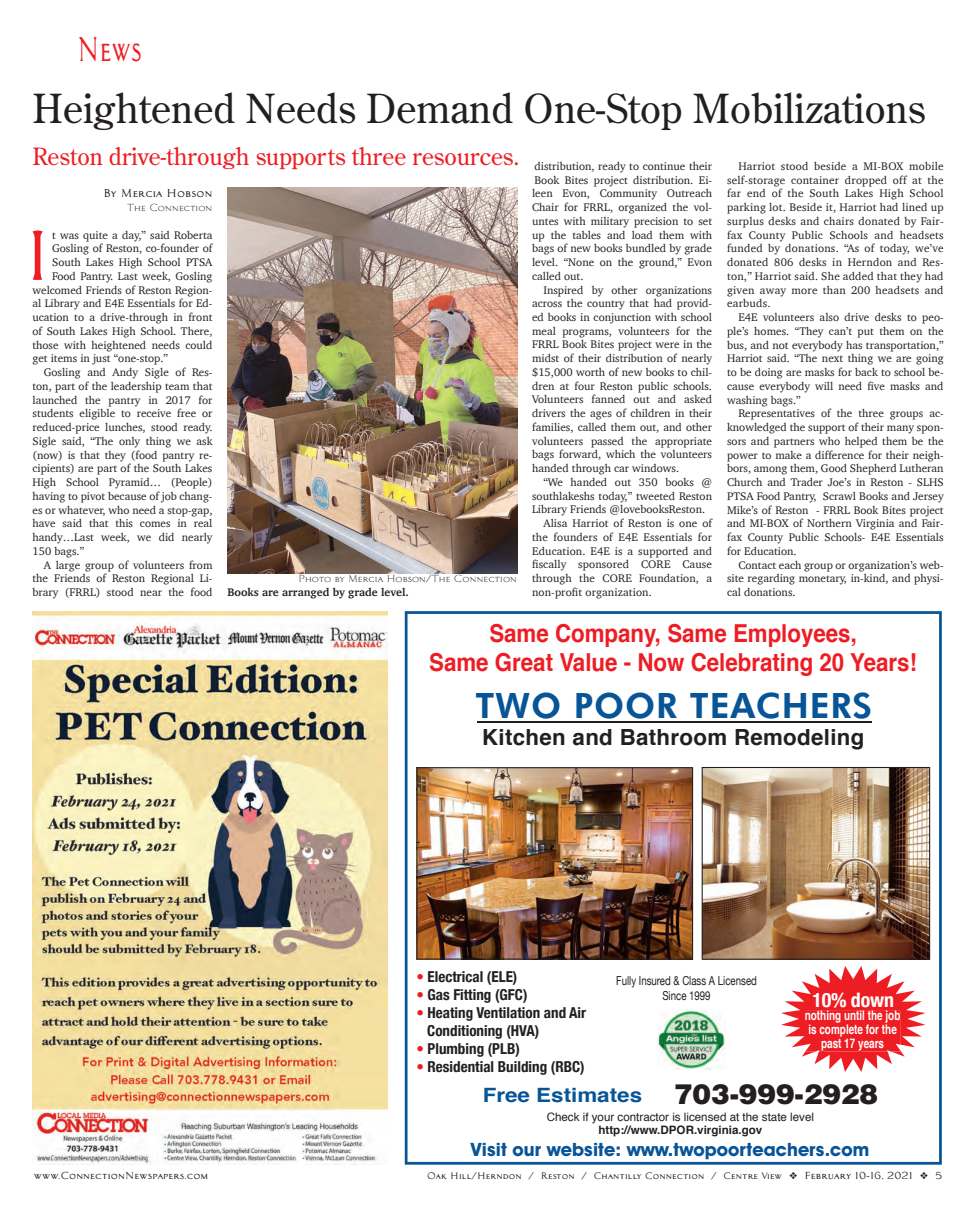
<style>
.page{position:relative;width:975px;height:1215px;background:#fff}
.page>*{position:absolute;margin:0;border:0;box-sizing:border-box;transform-origin:0 0}
.t1{font:69px "Architect Bold V";color:#ee1d23}
.t2{font:40px "Century Old Style";color:#231f20}
.t3{font:800 35px "Futura BT";letter-spacing:.025em;color:#075497}
.t4{font:33.75px "Architect Bold V";color:#ee1d23;scale:.7 1}
.t5{font:700 24.75px/28.9px "Helvetica";color:#ee1d23;text-align:center;scale:.9 1}
.t6{font:23.75px "Century Old Style";color:#ee1d23}
.t7{font:700 22.25px "Helvetica";letter-spacing:.015em;color:#231f20}
.t8{font:700 condensed 19.88px "Helvetica Neue";letter-spacing:-.01em;color:#fff}
.t9{font:700 19.75px "Helvetica";color:#075497;scale:1.14 1}
.t10{font:700 18.5px "Avant Garde IT Cby BT";letter-spacing:.005em;color:#075497}
.t11{font:700 condensed 15.12px/18.1px "Helvetica Neue";color:#231f20}
.t12{font:700 13.25px/14.1px "Helvetica";color:#fff;text-align:center;scale:.75 1}
.t13{font:12.38px/15px "Helvetica Neue";color:#231f20;text-align:center;scale:.78 1}
.t14{font:11.62px "Helvetica";color:#231f20}
.t15{font:700 11.62px "Helvetica";color:#231f20}
.t16{font:11.25px/13.8px "Charter";color:#231f20;text-align:justify}
.t17{font:700 11.25px "Charter";color:#231f20}
.t18{font:11.25px "Architect Bold V";color:#231f20}
.t19{font:10px "Architect Roman V";color:#231f20}
.t20{font:10px "Architect Bold V";color:#231f20}
.t21{font:9.25px "Architect Bold V";color:#231f20}
.s1{color:#ee1d23}
.s2{font-weight:900;font-size:27.75px;color:#231f20}
.s3{font-size:10px}
</style>
<div class="page">
<img style="left:227px;top:187px;width:290px;height:386px">
<img style="left:32px;top:611px;width:356px;height:554px">
<img style="left:405px;top:611px;width:537px;height:554px">
<h3 class="t4" style="left:78px;top:30px;width:94px">News</h3>
<h2 class="t2" style="left:32px;top:83px;width:895px">Heightened Needs Demand One-Stop Mobilizations</h2>
<h3 class="t6" style="left:32px;top:142px;width:489px">Reston drive-through supports three resources.</h3>
<p class="t18" style="left:103px;top:187px;width:111px">By Mercia Hobson</p>
<p class="t19" style="left:127px;top:202px;width:87px">The Connection</p>
<h1 class="t1" style="left:23px;top:217px;width:30px">I</h1>
<p class="t16" style="left:52px;top:228px;width:162px">t was quite a day,” said Roberta</p>
<p class="t16" style="left:52px;top:241px;width:162px">Gosling of Reston, co-founder of</p>
<p class="t16" style="left:52px;top:255px;width:162px">South Lakes High School PTSA</p>
<p class="t16" style="left:52px;top:269px;width:162px">Food Pantry. Last week, Gosling</p>
<p class="t16" style="left:32px;top:283px;width:181px">welcomed Friends of Reston Region-</p>
<p class="t16" style="left:32px;top:296px;width:181px">al Library and E4E Essentials for Ed-</p>
<p class="t16" style="left:32px;top:310px;width:181px">ucation to a drive-through in front</p>
<p class="t16" style="left:32px;top:324px;width:181px">of South Lakes High School. There,</p>
<p class="t16" style="left:32px;top:338px;width:181px">those with heightened needs could</p>
<p class="t16" style="left:32px;top:351px;width:137px">get items in just “one-stop.”</p>
<p class="t16" style="left:44px;top:365px;width:170px">Gosling and Andy Sigle of Res-</p>
<p class="t16" style="left:32px;top:379px;width:181px">ton, part of the leadership team that</p>
<p class="t16" style="left:32px;top:393px;width:181px">launched the pantry in 2017 for</p>
<p class="t16" style="left:32px;top:406px;width:181px">students eligible to receive free or</p>
<p class="t16" style="left:32px;top:420px;width:181px">reduced-price lunches, stood ready.</p>
<p class="t16" style="left:32px;top:434px;width:181px">Sigle said, “The only thing we ask</p>
<p class="t16" style="left:32px;top:448px;width:181px">(now) is that they (food pantry re-</p>
<p class="t16" style="left:32px;top:461px;width:181px">cipients) are part of the South Lakes</p>
<p class="t16" style="left:32px;top:475px;width:181px">High School Pyramid… (People)</p>
<p class="t16" style="left:32px;top:489px;width:181px">having to pivot because of job chang-</p>
<p class="t16" style="left:32px;top:503px;width:181px">es or whatever, who need a stop-gap,</p>
<p class="t16" style="left:32px;top:516px;width:181px">have said that this comes in real</p>
<p class="t16" style="left:32px;top:530px;width:181px">handy…Last week, we did nearly</p>
<p class="t16" style="left:32px;top:544px;width:53px">150 bags.”</p>
<p class="t16" style="left:44px;top:558px;width:170px">A large group of volunteers from</p>
<p class="t16" style="left:32px;top:571px;width:181px">the Friends of Reston Regional Li-</p>
<p class="t16" style="left:32px;top:585px;width:181px">brary (FRRL) stood near the food</p>
<p class="t19" style="left:299px;top:573px;width:220px">Photo by Mercia Hobson/The Connection</p>
<p class="t17" style="left:227px;top:582px;width:183px">Books are arranged by grade level.</p>
<p class="t16" style="left:532px;top:159px;width:182px">distribution, ready to continue their Book Bites project distribution. Ei&shy;leen Evon, Community Outreach Chair for FRRL, organized the vol&shy;untes with military precision to set up the tables and load them with bags of new books bundled by grade level. “None on the ground,” Evon called out.</p>
<p class="t16" style="left:532px;top:283px;width:182px;text-indent:11px">Inspired by other organizations across the country that had provid&shy;ed books in conjunction with school meal programs, volunteers for the FRRL Book Bites project were in the midst of their distribution of nearly $15,000 worth of new books to chil&shy;dren at four Reston public schools.<br>Volunteers fanned out and asked drivers the ages of children in their families, called them out, and other volunteers passed the appropriate bags forward, which the volunteers handed through car windows.</p>
<p class="t16" style="left:543px;top:475px;width:170px">“We handed out 350 books @</p>
<p class="t16" style="left:532px;top:489px;width:181px">southlakeshs today,” tweeted Reston</p>
<p class="t16" style="left:532px;top:503px;width:175px">Library Friends @lovebooksReston.</p>
<p class="t16" style="left:543px;top:516px;width:170px">Alisa Harriot of Reston is one of</p>
<p class="t16" style="left:532px;top:530px;width:182px">the founders of E4E Essentials for</p>
<p class="t16" style="left:532px;top:544px;width:182px">Education. E4E is a supported and</p>
<p class="t16" style="left:532px;top:558px;width:181px">fiscally sponsored CORE Cause</p>
<p class="t16" style="left:532px;top:571px;width:182px">through the CORE Foundation, a</p>
<p class="t16" style="left:532px;top:585px;width:121px">non-profit organization.</p>
<p class="t16" style="left:727px;top:159px;width:218px;text-indent:11px">Harriot stood beside a MI-BOX mobile self-storage container dropped off at the far end of the South Lakes High School parking lot. Beside it, Harriot had lined up surplus desks and chairs donated by Fair&shy;fax County Public Schools and headsets funded by donations. “As of today, we’ve donated 806 desks in Herndon and Res&shy;ton,” Harriot said. She added that they had given away more than 200 headsets and earbuds.</p>
<p class="t16" style="left:727px;top:310px;width:218px;text-indent:11px">E4E volunteers also drive desks to peo&shy;ple’s homes. “They can’t put them on the bus, and not everybody has transportation,” Harriot said. “The next thing we are going to be doing are masks for back to school be&shy;cause everybody will need five masks and washing bags.”</p>
<p class="t16" style="left:727px;top:406px;width:218px;text-indent:11px">Representatives of the three groups ac&shy;knowledged the support of their many spon&shy;sors and partners who helped them be the power to make a difference for their neigh&shy;bors, among them, Good Shepherd Lutheran Church and Trader Joe’s in Reston - SLHS PTSA Food Pantry, Scrawl Books and Jersey Mike’s of Reston - FRRL Book Bites project and MI-BOX of Northern Virginia and Fair&shy;fax County Public Schools- E4E Essentials for Education.</p>
<p class="t16" style="left:727px;top:558px;width:218px;text-indent:11px">Contact each group or organization’s web&shy;site regarding monetary, in-kind, and physi&shy;cal donations.</p>
<h3 class="t5" style="left:429px;top:619px;width:544px">Same Company, Same Employees,<br>Same Great Value - Now Celebrating 20 Years!</h3>
<h3 class="t3" style="left:475px;top:684px;width:398px">TWO POOR TEACHERS</h3>
<h3 class="t7" style="left:482px;top:720px;width:384px">Kitchen and Bathroom Remodeling</h3>
<h3 class="t11" style="left:416px;top:966px;width:102px"><span class="s1">•</span> Electrical (ELE)</h3>
<h3 class="t11" style="left:416px;top:984px;width:113px"><span class="s1">•</span> Gas Fitting (GFC)</h3>
<h3 class="t11" style="left:427px;top:1002px;width:161px;text-indent:-11px"><span class="s1">•</span> Heating Ventilation and Air<br>Conditioning (HVA)</h3>
<h3 class="t11" style="left:416px;top:1038px;width:105px"><span class="s1">•</span> Plumbing (PLB)</h3>
<h3 class="t11" style="left:416px;top:1057px;width:170px"><span class="s1">•</span> Residential Building (RBC)</h3>
<p class="t14" style="left:547px;top:1109px;width:269px">Check if your contractor is licensed at the state level</p>
<p class="t15" style="left:598px;top:1121px;width:165px">http://www.DPOR.virginia.gov</p>
<p class="t13" style="left:616px;top:974px;width:182px">Fully Insured &amp; Class A Licensed<br>Since 1999</p>
<h3 class="t8" style="left:812px;top:984px;width:83px">10% down</h3>
<p class="t12" style="left:805px;top:1008px;width:129px">nothing until the job is complete for the past 17 years</p>
<h3 class="t9" style="left:483px;top:1079px;width:348px">Free Estimates <span class="s2">703-999-2928</span></h3>
<h3 class="t10" style="left:471px;top:1138px;width:400px">Visit our website: www.twopoorteachers.com</h3>
<p class="t20" style="left:34px;top:1170px;width:176px">www.ConnectionNewspapers.com</p>
<p class="t21" style="left:427px;top:1170px;width:517px">Oak Hill/Herndon / Reston / Chantilly Connection / Centre View ❖ <span class="s3">February 10-16, 2021</span> ❖ <span class="s3">5</span></p>
</div>
